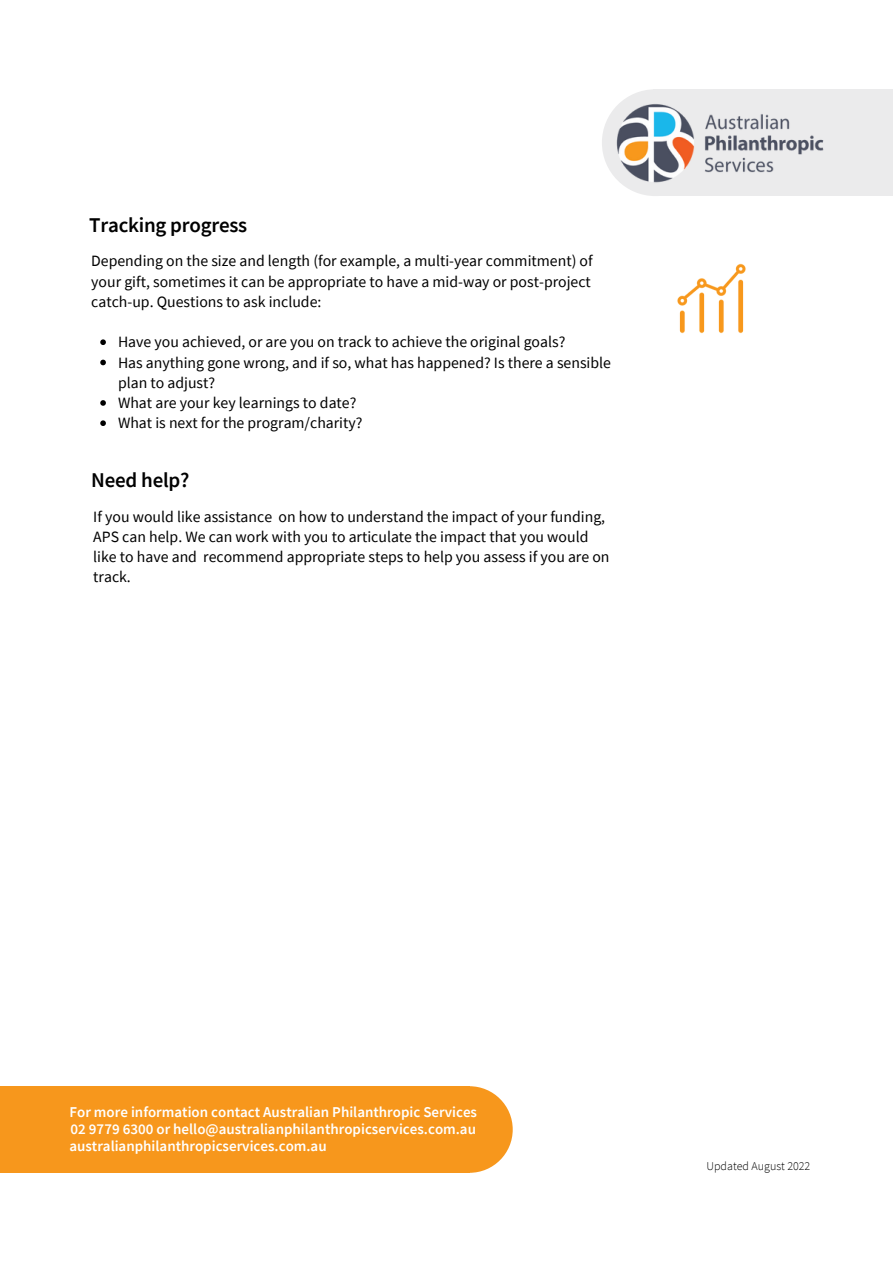
<style>
.page{position:relative;width:893px;height:1264px;background:#fff}
.page>*{position:absolute;margin:0;border:0;box-sizing:border-box;transform-origin:0 0}
.t1{font:600 21px "Source Sans Pro";letter-spacing:-.01em;color:#000}
.t2{font:15.75px/20.2px "Source Sans Pro";color:#000}
.t3{font:600 15px/16.8px "Source Sans Pro";color:#fff;text-align:justify}
.t4{font:300 12px "Source Sans Pro";color:#000}
</style>
<div class="page">
<div style="left:426px;top:1086px;width:86px;height:86px;background:#f7971c;border-radius:50%"></div>
<div style="left:0;top:1086px;width:469px;height:86px;background:#f7971c"></div>
<div style="left:653px;top:89px;width:239px;height:107px;background:#ebebec"></div>
<div style="left:602px;top:89px;width:106px;height:107px;background:#ebebec;border-radius:50%"></div>
<img style="left:610px;top:97px;width:214px;height:86px">
<img style="left:677px;top:263px;width:69px;height:71px">
<svg style="left:100px;top:339px;width:6px;height:6px"></svg>
<svg style="left:100px;top:359px;width:6px;height:6px"></svg>
<svg style="left:100px;top:400px;width:6px;height:6px"></svg>
<svg style="left:100px;top:420px;width:6px;height:6px"></svg>
<h1 class="t1" style="left:89px;top:211px;width:159px">Tracking progress</h1>
<p class="t2" style="left:91px;top:250px;width:503px;text-align:justify">Depending on the size and length (for example, a multi-year commitment) of your gift, sometimes it can be appropriate to have a mid-way or post-project catch-up. Questions to ask include:</p>
<p class="t2" style="left:118px;top:331px;width:494px">Have you achieved, or are you on track to achieve the original goals?<br>Has anything gone wrong, and if so, what has happened? Is there a sensible plan to adjust?<br>What are your key learnings to date?<br>What is next for the program/charity?</p>
<h1 class="t1" style="left:91px;top:466px;width:100px">Need help?</h1>
<p class="t2" style="left:93px;top:506px;width:517px">If you would like assistance on how to understand the impact of your funding, APS can help. We can work with you to articulate the impact that you would like to have and recommend appropriate steps to help you assess if you are on track.</p>
<p class="t3" style="left:69px;top:1103px;width:409px">For more information contact Australian Philanthropic Services 02 9779 6300 or hello@australianphilanthropicservices.com.au australianphilanthropicservices.com.au</p>
<p class="t4" style="left:706px;top:1158px;width:105px">Updated August 2022</p>
</div>
